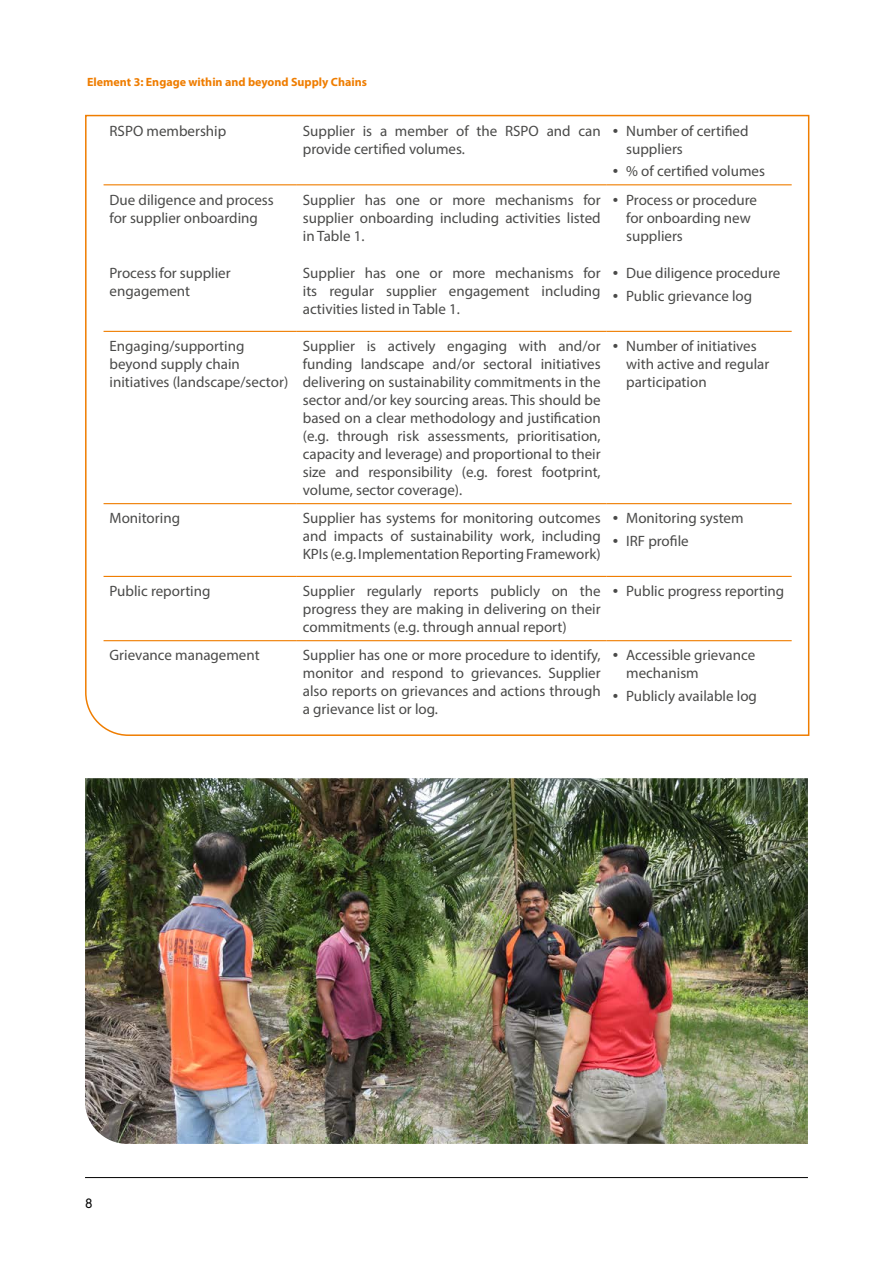
<style>
.page{position:relative;width:893px;height:1263px;background:#fff}
.page>*{position:absolute;margin:0;border:0;box-sizing:border-box;transform-origin:0 0}
.t1{font:15px/18px "Myriad Pro";color:#4a4a49}
.t2{font:13.5px "Europa";color:#000}
.t3{font:700 12px "Myriad Pro";color:#ef7d00}
.s1{font-size:19.5px}
</style>
<div class="page">
<hr style="left:85px;top:1177px;width:723px;height:1px;background:#000">
<svg style="left:85px;top:114px;width:725px;height:622px"></svg>
<img style="left:85px;top:778px;width:723px;height:366px">
<p class="t3" style="left:87px;top:74px;width:281px">Element 3: Engage within and beyond Supply Chains</p>
<p class="t1" style="left:110px;top:122px;width:118px">RSPO membership</p>
<p class="t1" style="left:303px;top:122px;width:299px">Supplier is a member of the RSPO and can provide certified volumes.</p>
<p class="t1" style="left:626px;top:122px;width:124px;text-indent:-14px"><span class="s1">•</span> Number of certified suppliers</p>
<p class="t1" style="left:613px;top:162px;width:154px"><span class="s1">•</span> % of certified volumes</p>
<p class="t1" style="left:110px;top:190px;width:166px">Due diligence and process for supplier onboarding</p>
<p class="t1" style="left:303px;top:190px;width:299px;text-align:justify">Supplier has one or more mechanisms for supplier onboarding including activities listed in Table 1.</p>
<p class="t1" style="left:626px;top:190px;width:132px;text-indent:-14px"><span class="s1">•</span> Process or procedure for onboarding new suppliers</p>
<p class="t1" style="left:110px;top:264px;width:123px">Process for supplier engagement</p>
<p class="t1" style="left:303px;top:264px;width:299px;text-align:justify">Supplier has one or more mechanisms for its regular supplier engagement including activities listed in Table 1.</p>
<p class="t1" style="left:613px;top:264px;width:169px"><span class="s1">•</span> Due diligence procedure</p>
<p class="t1" style="left:613px;top:286px;width:141px"><span class="s1">•</span> Public grievance log</p>
<p class="t1" style="left:110px;top:337px;width:180px">Engaging/supporting beyond supply chain initiatives (landscape/sector)</p>
<p class="t1" style="left:303px;top:337px;width:299px;text-align:justify">Supplier is actively engaging with and/or funding landscape and/or sectoral initiatives delivering on sustainability commitments in the sector and/or key sourcing areas. This should be based on a clear methodology and justification (e.g. through risk assessments, prioritisation, capacity and leverage) and proportional to their size and responsibility (e.g. forest footprint, volume, sector coverage).</p>
<p class="t1" style="left:626px;top:337px;width:145px;text-indent:-14px"><span class="s1">•</span> Number of initiatives with active and regular participation</p>
<p class="t1" style="left:110px;top:509px;width:72px">Monitoring</p>
<p class="t1" style="left:303px;top:509px;width:299px;text-align:justify">Supplier has systems for monitoring outcomes and impacts of sustainability work, including KPIs (e.g. Implementation Reporting Framework)</p>
<p class="t1" style="left:613px;top:509px;width:132px"><span class="s1">•</span> Monitoring system</p>
<p class="t1" style="left:613px;top:531px;width:78px"><span class="s1">•</span> IRF profile</p>
<p class="t1" style="left:110px;top:582px;width:102px">Public reporting</p>
<p class="t1" style="left:303px;top:582px;width:299px;text-align:justify">Supplier regularly reports publicly on the progress they are making in delivering on their commitments (e.g. through annual report)</p>
<p class="t1" style="left:613px;top:582px;width:173px"><span class="s1">•</span> Public progress reporting</p>
<p class="t1" style="left:110px;top:646px;width:152px">Grievance management</p>
<p class="t1" style="left:303px;top:646px;width:299px;text-align:justify">Supplier has one or more procedure to identify, monitor and respond to grievances. Supplier also reports on grievances and actions through a grievance list or log.</p>
<p class="t1" style="left:626px;top:646px;width:131px;text-indent:-14px"><span class="s1">•</span> Accessible grievance mechanism</p>
<p class="t1" style="left:613px;top:686px;width:146px"><span class="s1">•</span> Publicly available log</p>
<p class="t2" style="left:85px;top:1195px;width:9px">8</p>
</div>
